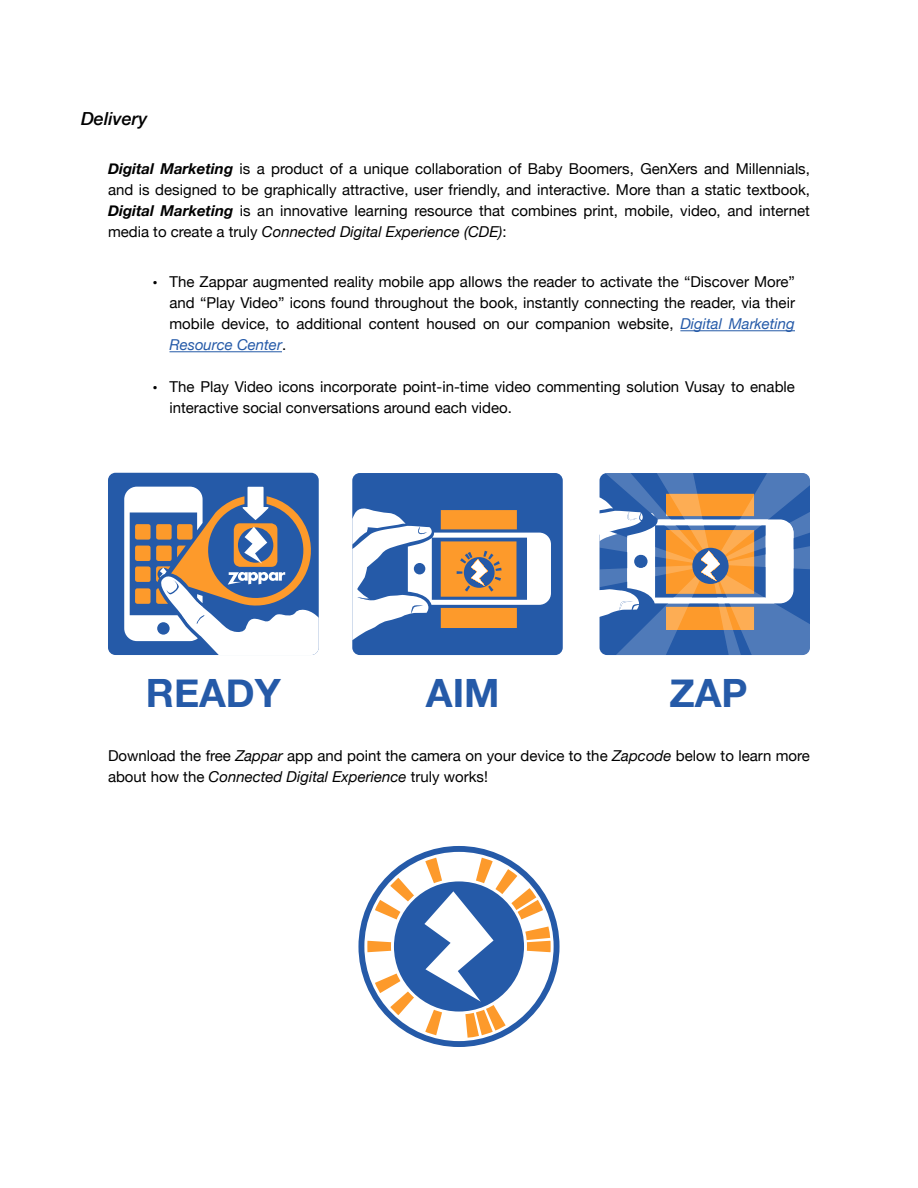
<style>
.page{position:relative;width:918px;height:1188px;background:#fff}
.page>*{position:absolute;margin:0;border:0;box-sizing:border-box;transform-origin:0 0}
.t1{font:700 39px "Helvetica Neue";color:#255aa8}
.t2{font:italic 500 18px "Helvetica Neue";color:#000}
.t3{font:15px/21px "Helvetica Neue";color:#000;text-align:justify}
.t4{font:700 15px "Helvetica Neue";color:#000}
.s1{font-weight:700;font-style:italic}
.s2{font-style:italic}
.s3{font-style:italic;color:#255aa8}
</style>
<div class="page">
<hr style="left:680px;top:330px;width:115px;height:1px;background:#255aa8">
<hr style="left:170px;top:351px;width:112px;height:1px;background:#255aa8">
<svg style="left:358px;top:846px;width:202px;height:201px"></svg>
<div style="left:352px;top:473px;width:211px;height:182px;background:#255aa8;border-radius:8px"></div>
<svg style="left:352px;top:507px;width:199px;height:133px"></svg>
<svg style="left:600px;top:473px;width:210px;height:182px"></svg>
<div style="left:108px;top:473px;width:211px;height:182px;background:#255aa8;border-radius:8px"></div>
<svg style="left:124px;top:487px;width:195px;height:168px"></svg>
<p class="t2" style="left:81px;top:103px;width:68px">Delivery</p>
<p class="t3" style="left:108px;top:159px;width:704px"><span class="s1">Digital Marketing</span> is a product of a unique collaboration of Baby Boomers, GenXers and Millennials, and is designed to be graphically attractive, user friendly, and interactive. More than a static textbook, <span class="s1">Digital Marketing</span> is an innovative learning resource that combines print, mobile, video, and internet media to create a truly <span class="s2">Connected Digital Experience (CDE)</span>:</p>
<p class="t4" style="left:153px;top:271px;width:7px">•</p>
<p class="t4" style="left:153px;top:376px;width:7px">•</p>
<p class="t3" style="left:170px;top:272px;width:627px">The Zappar augmented reality mobile app allows the reader to activate the “Discover More” and “Play Video” icons found throughout the book, instantly connecting the reader, via their mobile device, to additional content housed on our companion website, <span class="s3">Digital Marketing Resource Center</span>.</p>
<p class="t3" style="left:170px;top:377px;width:627px">The Play Video icons incorporate point-in-time video commenting solution Vusay to enable interactive social conversations around each video.</p>
<h1 class="t1" style="left:146px;top:662px;width:137px">READY</h1>
<h1 class="t1" style="left:426px;top:662px;width:75px">AIM</h1>
<h1 class="t1" style="left:670px;top:662px;width:79px">ZAP</h1>
<p class="t3" style="left:108px;top:746px;width:703px">Download the free <span class="s2">Zappar</span> app and point the camera on your device to the <span class="s2">Zapcode</span> below to learn more about how the <span class="s2">Connected Digital Experience</span> truly works!</p>
</div>
